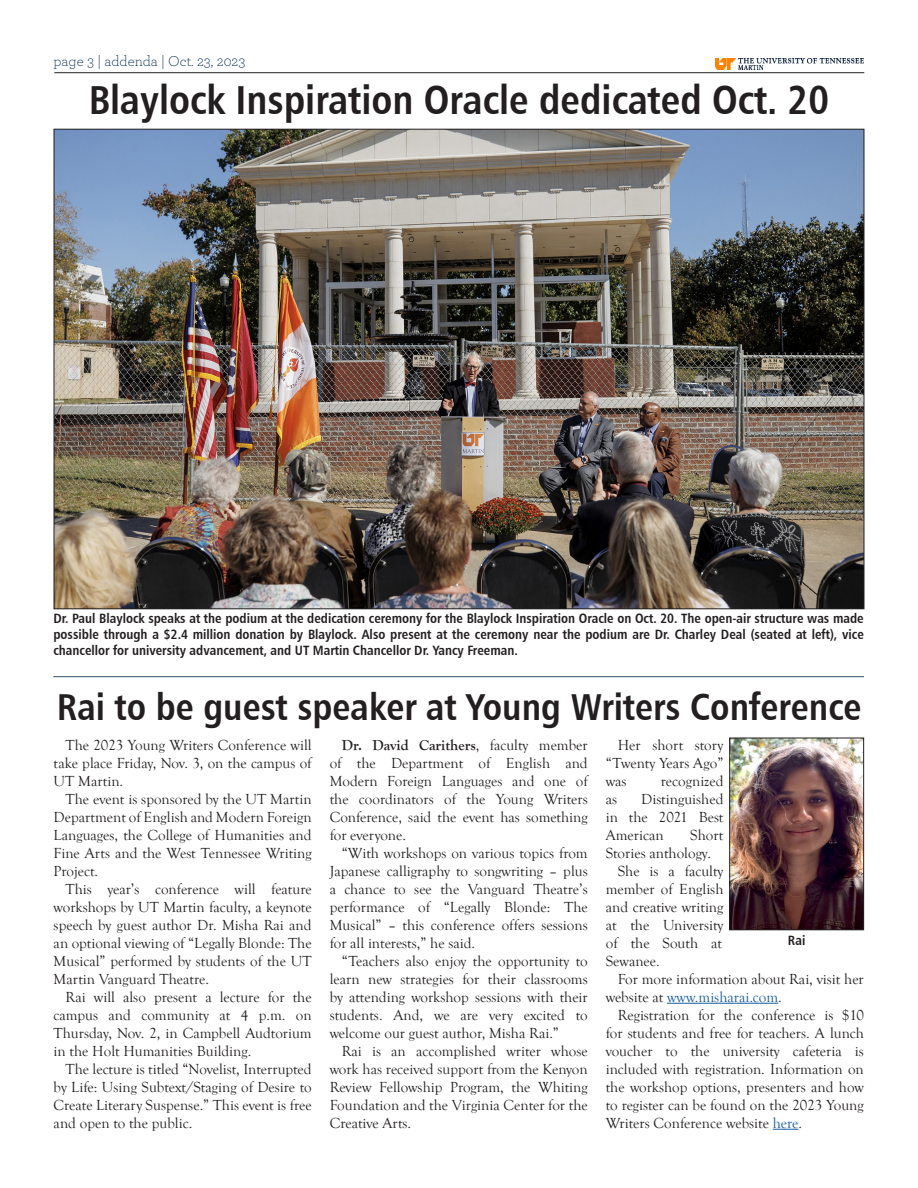
<style>
.page{position:relative;width:918px;height:1188px;background:#fff}
.page>*{position:absolute;margin:0;border:0;box-sizing:border-box;transform-origin:0 0}
.Main_Headline{font:40.5px "Humanist 777 BT Bold Condensed B";color:#231f20}
.Main_Headline-2{font:37.5px "Humanist 777 BT Bold Condensed B";color:#231f20}
.Body_Text{font:15px/18px "Goudy Old Style T";color:#231f20;text-align:justify}
.t1{font:300 15px "Archer";color:#00295c}
.Cutline{font:13.5px/16.2px "Humanist 777 BT Bold Condensed B";color:#231f20;text-align:justify}
.s1{font-weight:700}
.s2{color:#175d9e}
</style>
<div class="page">
<hr style="left:667px;top:1003px;width:111px;height:1px;background:#175d9e">
<svg style="left:773px;top:1129px;width:25px;height:1px"></svg>
<img style="left:716px;top:58px;width:147px;height:12px">
<img style="left:56px;top:131px;width:806px;height:476px">
<hr style="left:53px;top:676px;width:811px;height:1px;background:#002649">
<img style="left:732px;top:740px;width:130px;height:188px">
<div style="left:730px;top:738px;width:134px;height:192px;border:1px solid #231f20"></div>
<hr style="left:54px;top:72px;width:810px;height:1px;background:#231f20">
<p class="t1" style="left:54px;top:51px;width:193px">page 3 | addenda | Oct. 23, 2023</p>
<p class="Main_Headline" style="left:89px;top:75px;width:742px">Blaylock Inspiration Oracle dedicated Oct. 20</p>
<p class="Cutline" style="left:53px;top:610px;width:812px">Dr. Paul Blaylock speaks at the podium at the dedication ceremony for the Blaylock Inspiration Oracle on Oct. 20. The open-air structure was made possible through a $2.4 million donation by Blaylock. Also present at the ceremony near the podium are Dr. Charley Deal (seated at left), vice chancellor for university advancement, and UT Martin Chancellor Dr. Yancy Freeman.</p>
<p class="Main_Headline-2" style="left:57px;top:683px;width:806px">Rai to be guest speaker at Young Writers Conference</p>
<p class="Body_Text" style="left:54px;top:736px;width:260px;text-indent:12px">The 2023 Young Writers Conference will take place Friday, Nov. 3, on the campus of UT Martin.</p>
<p class="Body_Text" style="left:54px;top:790px;width:260px;text-indent:12px">The event is sponsored by the UT Martin Department of English and Modern Foreign Languages, the College of Humanities and Fine Arts and the West Tennessee Writing Project.</p>
<p class="Body_Text" style="left:54px;top:880px;width:260px;text-indent:12px">This year’s conference will feature workshops by UT Martin faculty, a keynote speech by guest author Dr. Misha Rai and an optional viewing of “Legally Blonde: The Musical” performed by students of the UT Martin Vanguard Theatre.</p>
<p class="Body_Text" style="left:54px;top:988px;width:260px;text-indent:12px">Rai will also present a lecture for the campus and community at 4 p.m. on Thursday, Nov. 2, in Campbell Audtorium in the Holt Humanities Building.</p>
<p class="Body_Text" style="left:54px;top:1060px;width:260px;text-indent:12px">The lecture is titled “Novelist, Interrupted by Life: Using Subtext/Staging of Desire to Create Literary Suspense.” This event is free and open to the public.</p>
<p class="Body_Text" style="left:330px;top:736px;width:260px;text-indent:12px"><span class="s1">Dr. David Carithers</span>, faculty member of the Department of English and Modern Foreign Languages and one of the coordinators of the Young Writers Conference, said the event has something for everyone.</p>
<p class="Body_Text" style="left:330px;top:844px;width:260px;text-indent:12px">“With workshops on various topics from Japanese calligraphy to songwriting – plus a chance to see the Vanguard Theatre’s performance of “Legally Blonde: The Musical” – this conference offers sessions for all interests,” he said.</p>
<p class="Body_Text" style="left:330px;top:952px;width:260px;text-indent:12px">“Teachers also enjoy the opportunity to learn new strategies for their classrooms by attending workshop sessions with their students. And, we are very excited to welcome our guest author, Misha Rai.”</p>
<p class="Body_Text" style="left:330px;top:1042px;width:260px;text-indent:12px">Rai is an accomplished writer whose work has received support from the Kenyon Review Fellowship Program, the Whiting Foundation and the Virginia Center for the Creative Arts.</p>
<p class="Body_Text" style="left:606px;top:736px;width:119px;text-indent:12px">Her short story “Twenty Years Ago” was</p>
<p class="Body_Text" style="left:661px;top:772px;width:64px">recognized</p>
<p class="Body_Text" style="left:606px;top:790px;width:119px;text-indent:36px">Distinguished in the 2021 Best American</p>
<p class="Body_Text" style="left:606px;top:790px;width:13px">as</p>
<p class="Body_Text" style="left:606px;top:826px;width:119px;text-indent:84px">Short<br>Stories anthology.</p>
<p class="Body_Text" style="left:606px;top:862px;width:119px;text-indent:12px">She is a faculty member of English and creative writing at the University of the South at Sewanee.</p>
<p class="Body_Text" style="left:606px;top:970px;width:260px;text-indent:12px">For more information about Rai, visit her website at <span class="s2">www.misharai.com</span>.</p>
<p class="Body_Text" style="left:606px;top:1006px;width:260px;text-indent:12px">Registration for the conference is $10 for students and free for teachers. A lunch voucher to the university cafeteria is included with registration. Information on the workshop options, presenters and how to register can be found on the 2023 Young Writers Conference website <span class="s2">here</span>.</p>
<p class="Cutline" style="left:788px;top:931px;width:19px">Rai</p>
</div>
